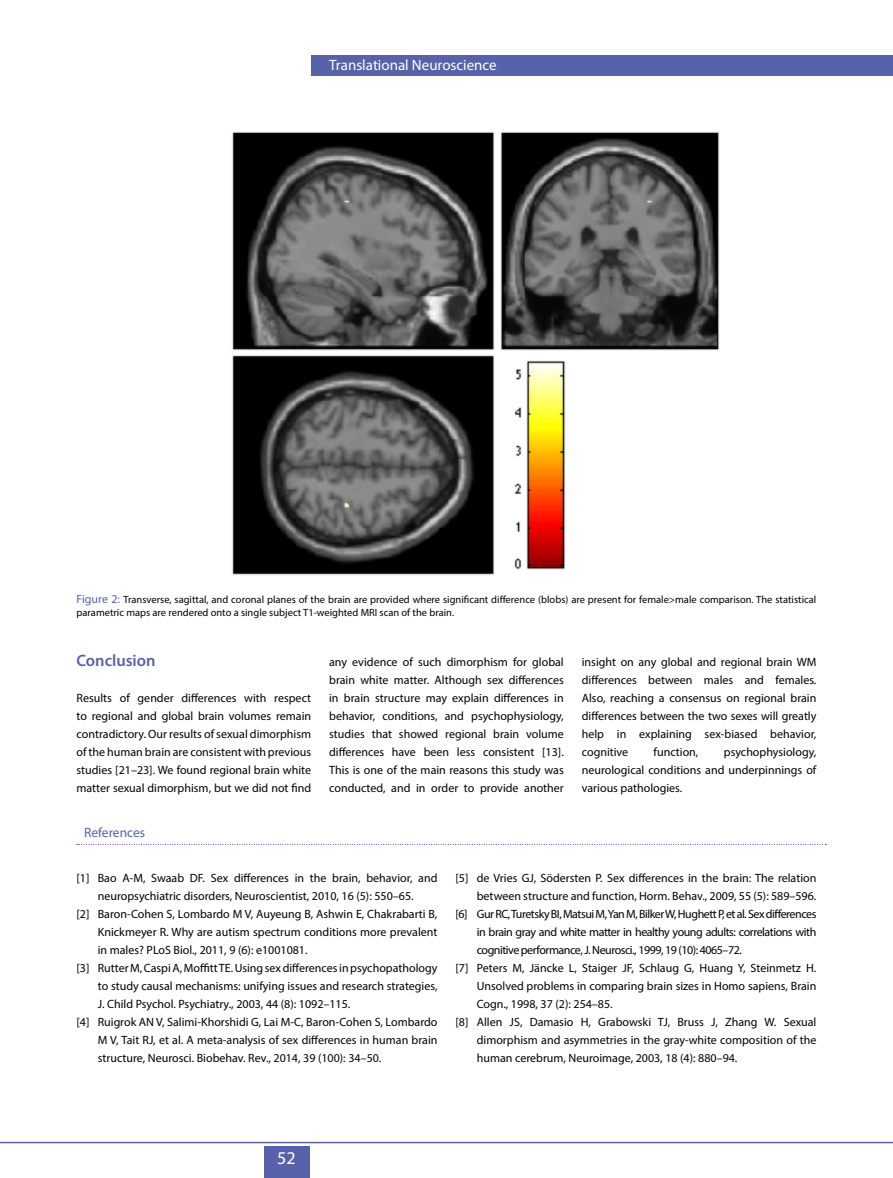
<style>
.page{position:relative;width:893px;height:1178px;background:#fff}
.page>*{position:absolute;margin:0;border:0;box-sizing:border-box;transform-origin:0 0}
.t1{font:18px "Myriad Pro";color:#fff}
.t2{font:600 16.5px "Myriad Pro";color:#5862aa}
.t3{font:15px "Myriad Pro";color:#fff}
.t4{font:13.5px "Myriad Pro";color:#5862aa}
.t5{font:12px/18px "Myriad Pro";color:#000;text-align:justify}
.t6{font:12px "Myriad Pro";letter-spacing:-.04em;color:#000}
.t7{font:10.5px/12.6px "Myriad Pro";color:#000}
.s1{font-size:12px;color:#5862aa}
</style>
<div class="page">
<div style="left:264px;top:1146px;width:45px;height:32px;background:#5862aa"></div>
<hr style="left:0;top:1142px;width:893px;height:1px;background:#5862aa">
<img style="left:232px;top:131px;width:488px;height:444px">
<svg style="left:77px;top:844px;width:749px;height:1px"></svg>
<div style="left:312px;top:55px;width:581px;height:21px;background:#5862aa"></div>
<p class="t3" style="left:329px;top:56px;width:169px">Translational Neuroscience</p>
<p class="t7" style="left:77px;top:593px;width:741px"><span class="s1">Figure 2:</span> Transverse, sagittal, and coronal planes of the brain are provided where significant difference (blobs) are present for female&gt;male comparison. The statistical parametric maps are rendered onto a single subject T1-weighted MRI scan of the brain.</p>
<h2 class="t2" style="left:77px;top:650px;width:81px">Conclusion</h2>
<p class="t5" style="left:77px;top:689px;width:236px">Results of gender differences with respect to regional and global brain volumes remain contradictory. Our results of sexual dimorphism of the human brain are consistent with previous studies [21–23]. We found regional brain white matter sexual dimorphism, but we did not find</p>
<p class="t5" style="left:329px;top:653px;width:236px">any evidence of such dimorphism for global brain white matter. Although sex differences in brain structure may explain differences in behavior, conditions, and psychophysiology, studies that showed regional brain volume differences have been less consistent [13].<br>This is one of the main reasons this study was conducted, and in order to provide another</p>
<p class="t5" style="left:582px;top:653px;width:236px">insight on any global and regional brain WM differences between males and females.<br>Also, reaching a consensus on regional brain differences between the two sexes will greatly help in explaining sex-biased behavior, cognitive</p>
<p class="t5" style="left:654px;top:743px;width:46px">function,</p>
<p class="t5" style="left:582px;top:743px;width:236px;text-indent:142px">psychophysiology, neurological conditions and underpinnings of various pathologies.</p>
<p class="t4" style="left:84px;top:824px;width:63px">References</p>
<p class="t5" style="left:77px;top:869px;width:362px">[1] Bao A-M, Swaab DF. Sex differences in the brain, behavior, and</p>
<p class="t5" style="left:98px;top:887px;width:317px">neuropsychiatric disorders, Neuroscientist, 2010, 16 (5): 550–65.</p>
<p class="t5" style="left:77px;top:905px;width:362px">[2] Baron-Cohen S, Lombardo M V, Auyeung B, Ashwin E, Chakrabarti B,</p>
<p class="t5" style="left:98px;top:923px;width:341px">Knickmeyer R. Why are autism spectrum conditions more prevalent</p>
<p class="t5" style="left:98px;top:941px;width:211px">in males? PLoS Biol., 2011, 9 (6): e1001081.</p>
<p class="t5" style="left:77px;top:959px;width:362px">[3] Rutter M, Caspi A, Moffitt TE. Using sex differences in psychopathology</p>
<p class="t5" style="left:98px;top:977px;width:341px">to study causal mechanisms: unifying issues and research strategies,</p>
<p class="t5" style="left:98px;top:995px;width:254px">J. Child Psychol. Psychiatry., 2003, 44 (8): 1092–115.</p>
<p class="t5" style="left:77px;top:1013px;width:362px">[4] Ruigrok AN V, Salimi-Khorshidi G, Lai M-C, Baron-Cohen S, Lombardo</p>
<p class="t5" style="left:98px;top:1031px;width:341px">M V, Tait RJ, et al. A meta-analysis of sex differences in human brain</p>
<p class="t5" style="left:98px;top:1049px;width:285px">structure, Neurosci. Biobehav. Rev., 2014, 39 (100): 34–50.</p>
<p class="t5" style="left:455px;top:869px;width:362px">[5] de Vries GJ, Södersten P. Sex differences in the brain: The relation</p>
<p class="t5" style="left:477px;top:887px;width:341px">between structure and function, Horm. Behav., 2009, 55 (5): 589–596.</p>
<p class="t6" style="left:455px;top:907px;width:362px">[6] Gur RC, Turetsky BI, Matsui M, Yan M, Bilker W, Hughett P, et al. Sex differences</p>
<p class="t6" style="left:477px;top:925px;width:341px">in brain gray and white matter in healthy young adults: correlations with</p>
<p class="t6" style="left:477px;top:943px;width:267px">cognitive performance, J. Neurosci., 1999, 19 (10): 4065–72.</p>
<p class="t5" style="left:455px;top:959px;width:362px">[7] Peters M, Jäncke L, Staiger JF, Schlaug G, Huang Y, Steinmetz H.</p>
<p class="t5" style="left:477px;top:977px;width:341px">Unsolved problems in comparing brain sizes in Homo sapiens, Brain</p>
<p class="t5" style="left:477px;top:995px;width:137px">Cogn., 1998, 37 (2): 254–85.</p>
<p class="t5" style="left:455px;top:1013px;width:362px">[8] Allen JS, Damasio H, Grabowski TJ, Bruss J, Zhang W. Sexual</p>
<p class="t5" style="left:477px;top:1031px;width:341px">dimorphism and asymmetries in the gray-white composition of the</p>
<p class="t5" style="left:477px;top:1049px;width:262px">human cerebrum, Neuroimage, 2003, 18 (4): 880–94.</p>
<h1 class="t1" style="left:277px;top:1146px;width:20px">52</h1>
</div>
